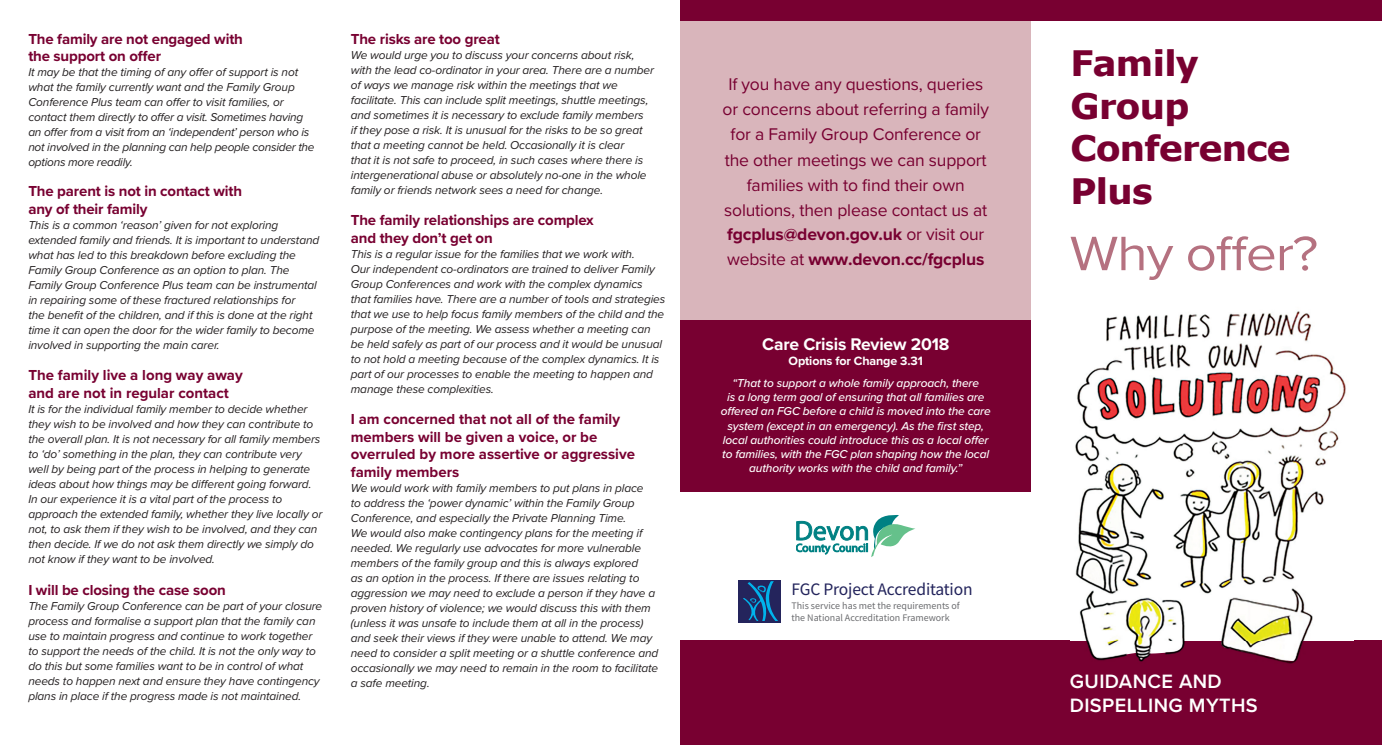
<style>
.page{position:relative;width:1382px;height:745px;background:#fff}
.page>*{position:absolute;margin:0;border:0;box-sizing:border-box;transform-origin:0 0}
.t1{font:50px "Proxima Nova";letter-spacing:-.02em;color:#b57180;scale:1.1 1}
.t2{font:700 35px/42.5px "Tahoma";color:#780031;scale:1.1 1}
.t3{font:600 20px/24px "Proxima Nova";letter-spacing:.02em;color:#fff}
.t4{font:17.5px/25px "Proxima Nova";letter-spacing:-.01em;color:#780031;text-align:center}
.t5{font:17.5px "Source Sans Pro";letter-spacing:-.01em;color:#22235b}
.t6{font:700 17.5px "Proxima Nova";letter-spacing:-.01em;color:#fff}
.t7{font:700 15px/17.5px "Proxima Nova";letter-spacing:-.01em;color:#780031}
.t8{font:700 12.5px "Proxima Nova";letter-spacing:-.01em;color:#fff}
.t9{font:italic 11.88px/15px "Proxima Nova";letter-spacing:-.01em;color:#231f20}
.t10{font:italic 500 11.88px/14.2px "Proxima Nova";letter-spacing:-.01em;color:#fff;text-align:center}
.t11{font:10px/12px "Source Sans Pro";color:#6c6d70}
.s1{font-weight:700}
.s2{font-family:"Minion Pro";font-weight:700}
</style>
<div class="page">
<div style="left:680px;top:20px;width:351px;height:318px;background:#d9b5bb"></div>
<div style="left:680px;top:640px;width:702px;height:104px;background:#780031"></div>
<div style="left:680px;top:0;width:702px;height:20px;background:#780031"></div>
<img style="left:1070px;top:311px;width:284px;height:353px">
<div style="left:680px;top:320px;width:351px;height:171px;background:#780031"></div>
<svg style="left:796px;top:515px;width:119px;height:41px"></svg>
<div style="left:738px;top:579px;width:43px;height:43px;background:#24245c"></div>
<svg style="left:743px;top:581px;width:35px;height:40px"></svg>
<p class="t7" style="left:28px;top:30px;width:216px">The family are not engaged with the support on offer</p>
<p class="t9" style="left:28px;top:64px;width:288px">It may be that the timing of any offer of support is not what the family currently want and the Family Group Conference Plus team can offer to visit families, or contact them directly to offer a visit. Sometimes having an offer from a visit from an ‘independent’ person who is not involved in the planning can help people consider the options more readily.</p>
<p class="t7" style="left:28px;top:182px;width:215px">The parent is not in contact with any of their family</p>
<p class="t9" style="left:28px;top:217px;width:292px">This is a common ‘reason’ given for not exploring extended family and friends. It is important to understand what has led to this breakdown before excluding the Family Group Conference as an option to plan. The Family Group Conference Plus team can be instrumental in repairing some of these fractured relationships for<br>the benefit of the children, and if this is done at the right time it can open the door for the wider family to become involved in supporting the main carer.</p>
<p class="t7" style="left:28px;top:366px;width:216px">The family live a long way away and are not in regular contact</p>
<p class="t9" style="left:28px;top:400px;width:296px">It is for the individual family member to decide whether they wish to be involved and how they can contribute to the overall plan. It is not necessary for all family members to ‘do’ something in the plan, they can contribute very well by being part of the process in helping to generate ideas about how things may be different going forward.<br>In our experience it is a vital part of the process to approach the extended family, whether they live locally or not, to ask them if they wish to be involved, and they can then decide. If we do not ask them directly we simply do not know if they want to be involved.</p>
<p class="t7" style="left:28px;top:580px;width:199px">I will be closing the case soon</p>
<p class="t9" style="left:28px;top:597px;width:295px">The Family Group Conference can be part of your closure process and formalise a support plan that the family can use to maintain progress and continue to work together to support the needs of the child. It is not the only way to do this but some families want to be in control of what needs to happen next and ensure they have contingency plans in place if the progress made is not maintained.</p>
<p class="t7" style="left:351px;top:30px;width:151px">The risks are too great</p>
<p class="t9" style="left:351px;top:47px;width:305px">We would urge you to discuss your concerns about risk, with the lead co-ordinator in your area. There are a number of ways we manage risk within the meetings that we facilitate. This can include split meetings, shuttle meetings, and sometimes it is necessary to exclude family members<br>if they pose a risk. It is unusual for the risks to be so great that a meeting cannot be held. Occasionally it is clear<br>that it is not safe to proceed, in such cases where there is intergenerational abuse or absolutely no-one in the whole family or friends network sees a need for change.</p>
<p class="t7" style="left:351px;top:211px;width:244px">The family relationships are complex and they don’t get on</p>
<p class="t9" style="left:351px;top:246px;width:316px">This is a regular issue for the families that we work with.<br>Our independent co-ordinators are trained to deliver Family Group Conferences and work with the complex dynamics that families have. There are a number of tools and strategies that we use to help focus family members of the child and the purpose of the meeting. We assess whether a meeting can be held safely as part of our process and it would be unusual to not hold a meeting because of the complex dynamics. It is part of our processes to enable the meeting to happen and manage these complexities.</p>
<p class="t7" style="left:351px;top:410px;width:286px">I am concerned that not all of the family members will be given a voice, or be overruled by more assertive or aggressive family members</p>
<p class="t9" style="left:351px;top:479px;width:309px">We would work with family members to put plans in place<br>to address the ‘power dynamic’ within the Family Group Conference, and especially the Private Planning Time.<br>We would also make contingency plans for the meeting if needed. We regularly use advocates for more vulnerable members of the family group and this is always explored<br>as an option in the process. If there are issues relating to aggression we may need to exclude a person if they have a proven history of violence; we would discuss this with them (unless it was unsafe to include them at all in the process) and seek their views if they were unable to attend. We may need to consider a split meeting or a shuttle conference and occasionally we may need to remain in the room to facilitate a safe meeting.</p>
<p class="t4" style="left:723px;top:71px;width:268px">If you have any questions, queries or concerns about referring a family for a Family Group Conference or the other meetings we can support families with to find their own solutions, then please contact us at <span class="s1">fgcplus@devon.gov.uk</span> or visit our website at <span class="s1">www.devon</span><span class="s2">.</span><span class="s1">cc/fgcplus</span></p>
<h3 class="t6" style="left:762px;top:331px;width:189px">Care Crisis Review 2018</h3>
<p class="t8" style="left:789px;top:351px;width:136px">Options for Change 3.31</p>
<p class="t10" style="left:721px;top:375px;width:272px">“That to support a whole family approach, there<br>is a long term goal of ensuring that all families are offered an FGC before a child is moved into the care system (except in an emergency). As the first step, local authorities could introduce this as a local offer to families, with the FGC plan shaping how the local authority works with the child and family.”</p>
<h3 class="t5" style="left:791px;top:577px;width:183px">FGC Project Accreditation</h3>
<p class="t11" style="left:791px;top:599px;width:170px">This service has met the requirements of the National Accreditation Framework</p>
<h2 class="t2" style="left:1071px;top:40px;width:201px">Family<br>Group<br>Conference<br>Plus</h2>
<h1 class="t1" style="left:1070px;top:216px;width:227px">Why offer?</h1>
<h3 class="t3" style="left:1070px;top:668px;width:190px">GUIDANCE AND<br>DISPELLING MYTHS</h3>
</div>
